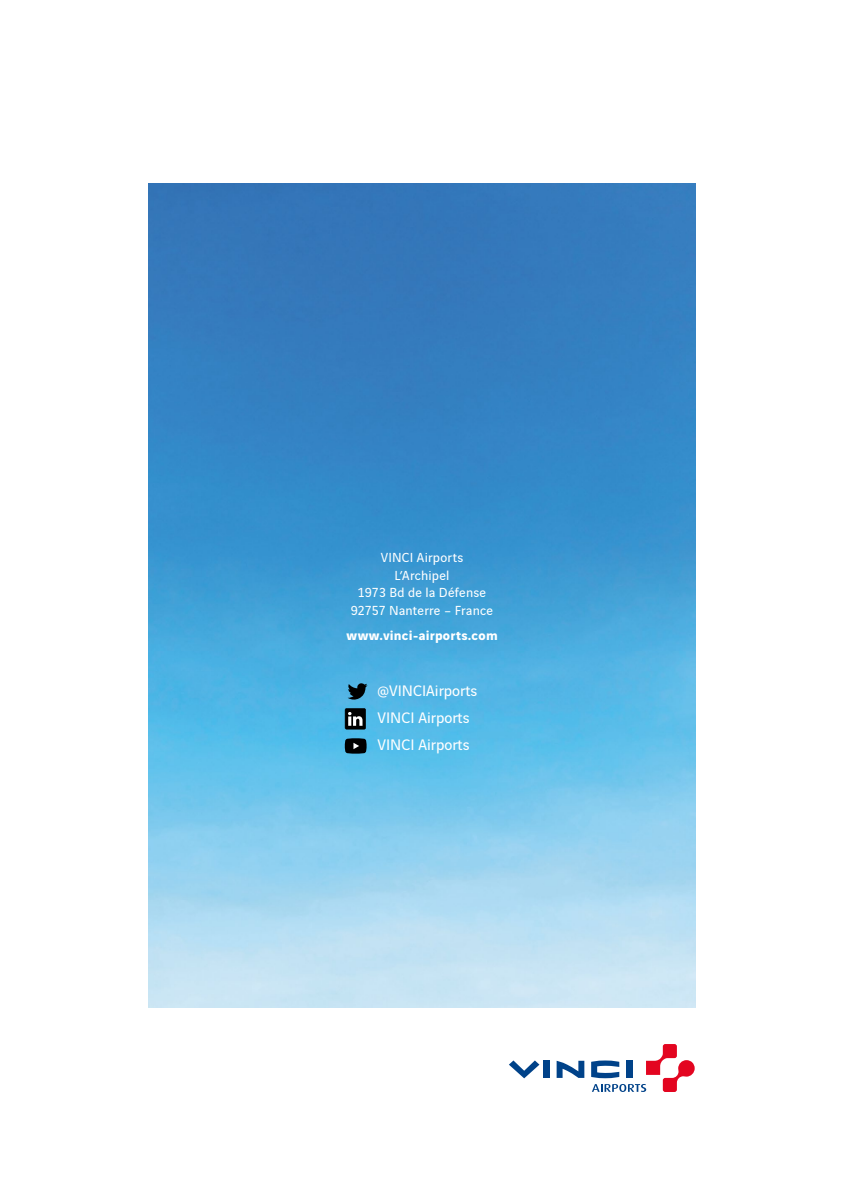
<style>
.page{position:relative;width:844px;height:1191px;background:#fff}
.page>*{position:absolute;margin:0;border:0;box-sizing:border-box;transform-origin:0 0}
.t1{font:16.28px/27.1px "Vinci Sans";color:#fff}
.t2{font:14px/17.5px "Vinci Sans";letter-spacing:.015em;color:#fff;text-align:center}
.t3{font:700 14px "Vinci Sans";letter-spacing:.02em;color:#fff}
</style>
<div class="page">
<img style="left:149px;top:184px;width:545px;height:823px">
<div style="left:543px;top:1060px;width:6px;height:18px;background:#004289"></div>
<svg style="left:556px;top:1060px;width:28px;height:18px"></svg>
<svg style="left:509px;top:1060px;width:30px;height:18px"></svg>
<svg style="left:591px;top:1044px;width:103px;height:48px"></svg>
<svg style="left:345px;top:738px;width:21px;height:15px"></svg>
<svg style="left:339px;top:673px;width:36px;height:56px;background:#448aab"></svg>
<p class="t2" style="left:350px;top:547px;width:144px">VINCI Airports<br>L’Archipel<br>1973 Bd de la Défense<br>92757 Nanterre – France</p>
<p class="t3" style="left:346px;top:624px;width:153px">www.vinci-airports.com</p>
<p class="t1" style="left:377px;top:675px;width:101px">@VINCIAirports</p>
<p class="t1" style="left:377px;top:702px;width:93px">VINCI Airports<br>VINCI Airports</p>
</div>
